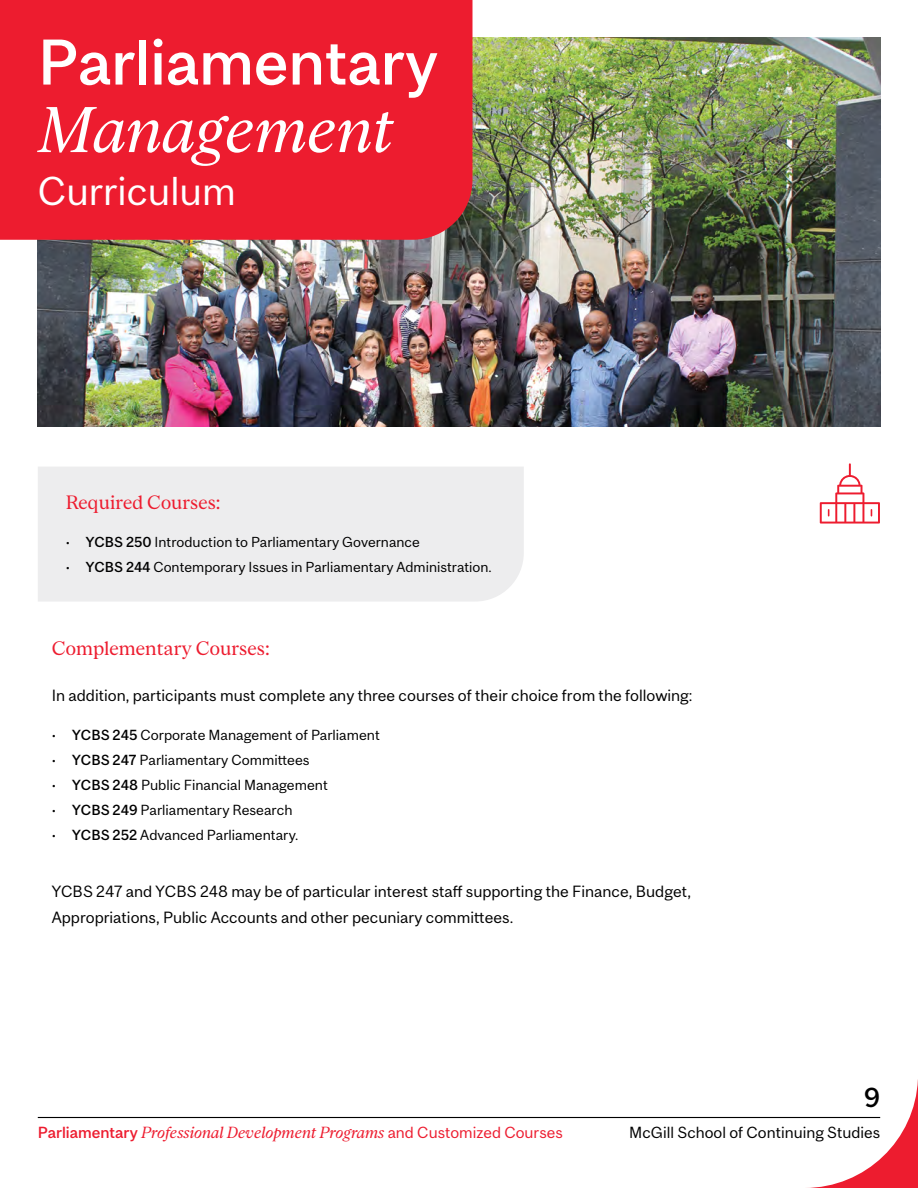
<style>
.page{position:relative;width:918px;height:1188px;background:#fff}
.page>*{position:absolute;margin:0;border:0;box-sizing:border-box;transform-origin:0 0}
.t1{font:500 60px "Mc Gill Sans";color:#fff}
.t2{font:italic 60px "Mc Gill Serif";color:#fff}
.t3{font:37.5px "Mc Gill Sans";color:#fff}
.t4{font:500 25.5px "Mc Gill Sans";color:#000}
.t5{font:18.15px "Mc Gill Serif";color:#ed1c2f}
.t6{font:18px "Mc Gill Serif";color:#ed1c2f}
.t7{font:15.15px/25.8px "Mc Gill Sans";color:#000}
.t8{font:italic 15px "Mc Gill Serif";color:#ed1c2f}
.t9{font:15px "Mc Gill Sans";color:#000}
.t10{font:13.65px "Mc Gill Sans";color:#000}
.t11{font:13.5px "Mc Gill Sans";color:#000}
.s1{font-weight:500}
.s2{font-family:"Mc Gill Sans";font-weight:500;font-style:normal}
.s3{font-family:"Mc Gill Sans";font-style:normal}
</style>
<div class="page">
<hr style="left:38px;top:1117px;width:842px;height:1px;background:#000">
<svg style="left:804px;top:1079px;width:114px;height:109px"></svg>
<div style="left:38px;top:467px;width:486px;height:135px;background:#ededee"></div>
<img style="left:38px;top:38px;width:842px;height:389px">
<div style="left:0;top:0;width:472px;height:240px;background:#ed1c2f"></div>
<svg style="left:820px;top:463px;width:60px;height:61px"></svg>
<h1 class="t1" style="left:38px;top:25px;width:401px">Parliamentary</h1>
<h1 class="t2" style="left:38px;top:92px;width:357px">Management</h1>
<h2 class="t3" style="left:38px;top:168px;width:200px">Curriculum</h2>
<p class="t6" style="left:66px;top:491px;width:156px">Required Courses:</p>
<p class="t11" style="left:66px;top:534px;width:356px">• <span class="s1">YCBS 250</span> Introduction to Parliamentary Governance</p>
<p class="t11" style="left:66px;top:558px;width:428px">• <span class="s1">YCBS 244</span> Contemporary Issues in Parliamentary Administration.</p>
<p class="t5" style="left:52px;top:637px;width:219px">Complementary Courses:</p>
<p class="t7" style="left:52px;top:683px;width:642px">In addition, participants must complete any three courses of their choice from the following:</p>
<p class="t10" style="left:52px;top:726px;width:330px">• <span class="s1">YCBS 245</span> Corporate Management of Parliament</p>
<p class="t10" style="left:52px;top:751px;width:259px">• <span class="s1">YCBS 247</span> Parliamentary Committees</p>
<p class="t10" style="left:52px;top:776px;width:278px">• <span class="s1">YCBS 248</span> Public Financial Management</p>
<p class="t10" style="left:52px;top:801px;width:242px">• <span class="s1">YCBS 249</span> Parliamentary Research</p>
<p class="t10" style="left:52px;top:826px;width:248px">• <span class="s1">YCBS 252</span> Advanced Parliamentary.</p>
<p class="t7" style="left:52px;top:879px;width:641px">YCBS 247 and YCBS 248 may be of particular interest staff supporting the Finance, Budget,<br>Appropriations, Public Accounts and other pecuniary committees.</p>
<h3 class="t4" style="left:864px;top:1082px;width:18px">9</h3>
<p class="t8" style="left:38px;top:1123px;width:526px"><span class="s2">Parliamentary</span> Professional Development Programs <span class="s3">and Customized Courses</span></p>
<p class="t9" style="left:629px;top:1123px;width:252px">McGill School of Continuing Studies</p>
</div>
